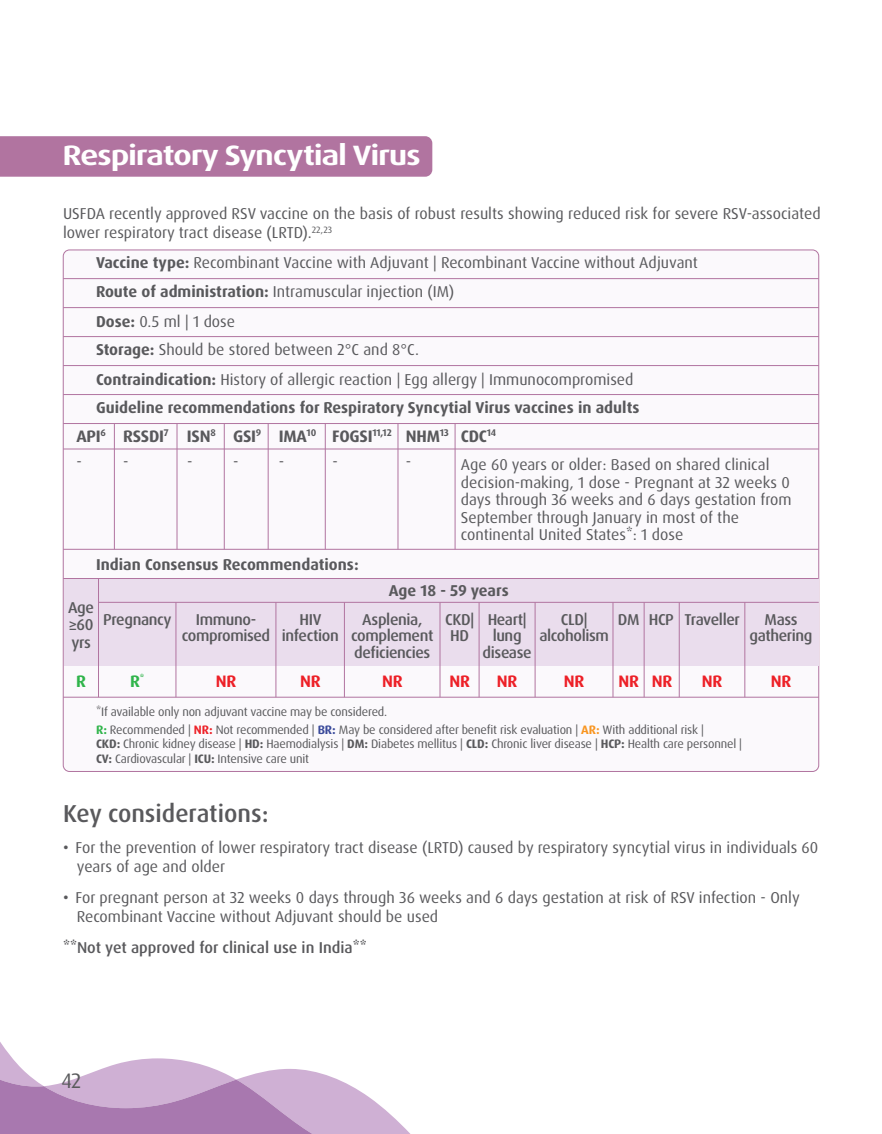
<style>
.page{position:relative;width:882px;height:1134px;background:#fff}
.page>*{position:absolute;margin:0;border:0;box-sizing:border-box;transform-origin:0 0}
.t1{font:700 expanded 28px "Dax Pro";letter-spacing:-.025em;color:#fff}
.t2{font:500 24.5px "Dax Pro";color:#59595c}
.t3{font:21px "Dax Pro";color:#595a5c}
.t4{font:700 16.62px "Dax Pro";letter-spacing:-.015em;color:#59595c}
.t5{font:700 16.62px "Dax Pro";letter-spacing:-.015em;color:#ed2027}
.t6{font:700 16.62px "Dax Pro";color:#2fb44a}
.t7{font:15.75px/17.5px "Dax Pro";color:#59595c}
.t8{font:500 15.75px/16.6px "Dax Pro";letter-spacing:-.025em;color:#59595c;text-align:center}
.t9{font:700 15.75px "Dax Pro";color:#59595c}
.t10{font:500 15.75px "Dax Pro";color:#59595c}
.t11{font:12.25px/18.2px "Dax Pro";letter-spacing:-.015em;color:#59595c}
.s1{font-weight:700}
.s2{font-weight:700;color:#2fb44a}
.s3{font-weight:700;color:#ed2027}
.s4{font-weight:700;color:#3a4a9b}
.s5{font-weight:700;color:#f89520}
.s6{font-weight:500}
</style>
<div class="page">
<svg style="left:0;top:1042px;width:411px;height:92px"></svg>
<div style="left:63px;top:250px;width:756px;height:521px;background:#fbf9fc;border-radius:6px"></div>
<div style="left:64px;top:579px;width:754px;height:87px;background:#eadded"></div>
<div style="left:0;top:136px;width:432px;height:41px;background:#b174a0"></div>
<hr style="left:63px;top:697px;width:756px;height:1px;background:#b174a0">
<hr style="left:63px;top:578px;width:756px;height:1px;background:#b174a0">
<hr style="left:98px;top:602px;width:721px;height:1px;background:#b174a0">
<hr style="left:535px;top:602px;width:1px;height:95px;background:#b174a0">
<hr style="left:613px;top:602px;width:1px;height:95px;background:#b174a0">
<hr style="left:644px;top:602px;width:1px;height:95px;background:#b174a0">
<hr style="left:679px;top:602px;width:1px;height:95px;background:#b174a0">
<hr style="left:744px;top:602px;width:1px;height:95px;background:#b174a0">
<hr style="left:479px;top:602px;width:1px;height:95px;background:#b174a0">
<hr style="left:440px;top:602px;width:1px;height:95px;background:#b174a0">
<hr style="left:344px;top:602px;width:1px;height:95px;background:#b174a0">
<hr style="left:276px;top:602px;width:1px;height:95px;background:#b174a0">
<hr style="left:176px;top:602px;width:1px;height:95px;background:#b174a0">
<hr style="left:98px;top:579px;width:1px;height:118px;background:#b174a0">
<hr style="left:63px;top:423px;width:756px;height:1px;background:#b174a0">
<hr style="left:63px;top:449px;width:756px;height:1px;background:#b174a0">
<hr style="left:63px;top:549px;width:756px;height:1px;background:#b174a0">
<hr style="left:114px;top:424px;width:1px;height:125px;background:#b174a0">
<hr style="left:177px;top:424px;width:1px;height:125px;background:#b174a0">
<hr style="left:224px;top:424px;width:1px;height:125px;background:#b174a0">
<hr style="left:268px;top:424px;width:1px;height:125px;background:#b174a0">
<hr style="left:325px;top:424px;width:1px;height:125px;background:#b174a0">
<hr style="left:398px;top:424px;width:1px;height:125px;background:#b174a0">
<hr style="left:455px;top:424px;width:1px;height:125px;background:#b174a0">
<hr style="left:63px;top:394px;width:756px;height:1px;background:#b174a0">
<hr style="left:63px;top:365px;width:756px;height:1px;background:#b174a0">
<hr style="left:63px;top:336px;width:756px;height:1px;background:#b174a0">
<hr style="left:63px;top:307px;width:756px;height:1px;background:#b174a0">
<hr style="left:63px;top:278px;width:756px;height:1px;background:#b174a0">
<h1 class="t1" style="left:63px;top:138px;width:359px">Respiratory Syncytial Virus</h1>
<p class="t7" style="left:63px;top:204px;width:759px;line-height:18.9px">USFDA recently approved RSV vaccine on the basis of robust results showing reduced risk for severe RSV-associated lower respiratory tract disease (LRTD).<sup>22,23</sup></p>
<p class="t7" style="left:96px;top:254px;width:603px"><span class="s1">Vaccine type:</span> Recombinant Vaccine with Adjuvant | Recombinant Vaccine without Adjuvant</p>
<p class="t7" style="left:96px;top:283px;width:360px"><span class="s1">Route of administration:</span> Intramuscular injection (IM)</p>
<p class="t7" style="left:96px;top:313px;width:141px"><span class="s1">Dose:</span> 0.5 ml | 1 dose</p>
<p class="t7" style="left:96px;top:341px;width:325px"><span class="s1">Storage:</span> Should be stored between 2°C and 8°C.</p>
<p class="t7" style="left:96px;top:371px;width:539px"><span class="s1">Contraindication:</span> History of allergic reaction | Egg allergy | Immunocompromised</p>
<p class="t9" style="left:96px;top:397px;width:545px">Guideline recommendations for Respiratory Syncytial Virus vaccines in adults</p>
<p class="t4" style="left:76px;top:425px;width:31px">API<sup>6</sup></p>
<p class="t4" style="left:233px;top:425px;width:30px">GSI<sup>9</sup></p>
<p class="t4" style="left:187px;top:425px;width:30px">ISN<sup>8</sup></p>
<p class="t4" style="left:332px;top:425px;width:61px">FOGSI<sup>11,12</sup></p>
<p class="t4" style="left:279px;top:425px;width:39px">IMA<sup>10</sup></p>
<p class="t7" style="left:279px;top:453px;width:7px">-</p>
<p class="t4" style="left:406px;top:425px;width:44px">NHM<sup>13</sup></p>
<p class="t4" style="left:123px;top:425px;width:47px">RSSDI<sup>7</sup></p>
<p class="t4" style="left:461px;top:425px;width:37px">CDC<sup>14</sup></p>
<p class="t7" style="left:77px;top:453px;width:7px">-</p>
<p class="t7" style="left:123px;top:453px;width:7px">-</p>
<p class="t7" style="left:187px;top:453px;width:7px">-</p>
<p class="t7" style="left:233px;top:453px;width:7px">-</p>
<p class="t7" style="left:332px;top:453px;width:7px">-</p>
<p class="t7" style="left:406px;top:453px;width:7px">-</p>
<p class="t7" style="left:461px;top:456px;width:332px">Age 60 years or older: Based on shared clinical decision-making, 1 dose - Pregnant at 32 weeks 0 days through 36 weeks and 6 days gestation from September through January in most of the continental United States*: 1 dose</p>
<p class="t9" style="left:96px;top:554px;width:264px">Indian Consensus Recommendations:</p>
<p class="t9" style="left:389px;top:580px;width:121px">Age 18 - 59 years</p>
<p class="t8" style="left:68px;top:599px;width:27px;line-height:17.5px;text-align:justify">Age ≥60 yrs</p>
<p class="t8" style="left:103px;top:611px;width:70px">Pregnancy</p>
<p class="t8" style="left:182px;top:611px;width:90px">Immuno&shy;compromised</p>
<p class="t8" style="left:445px;top:611px;width:30px">CKD|<br>HD</p>
<p class="t8" style="left:483px;top:611px;width:51px">Heart| lung disease</p>
<p class="t8" style="left:539px;top:611px;width:71px">CLD| alcoholism</p>
<p class="t8" style="left:618px;top:611px;width:124px">DM HCP Traveller</p>
<p class="t8" style="left:749px;top:611px;width:65px">Mass gathering</p>
<p class="t8" style="left:351px;top:611px;width:84px">Asplenia, complement deficiencies</p>
<p class="t8" style="left:282px;top:611px;width:58px">HIV infection</p>
<p class="t6" style="left:76px;top:671px;width:11px">R</p>
<p class="t6" style="left:130px;top:671px;width:16px">R<sup>*</sup></p>
<p class="t5" style="left:216px;top:671px;width:22px">NR</p>
<p class="t5" style="left:300px;top:671px;width:22px">NR</p>
<p class="t5" style="left:382px;top:671px;width:22px">NR</p>
<p class="t5" style="left:449px;top:671px;width:22px">NR</p>
<p class="t5" style="left:497px;top:671px;width:22px">NR</p>
<p class="t5" style="left:564px;top:671px;width:22px">NR</p>
<p class="t5" style="left:618px;top:671px;width:56px">NR NR</p>
<p class="t5" style="left:702px;top:671px;width:22px">NR</p>
<p class="t5" style="left:771px;top:671px;width:22px">NR</p>
<p class="t11" style="left:96px;top:702px;width:610px">*If available only non adjuvant vaccine may be considered.<br><span class="s2">R:</span> Recommended | <span class="s3">NR:</span> Not recommended | <span class="s4">BR:</span> May be considered after benefit risk evaluation | <span class="s5">AR:</span> With additional risk |</p>
<p class="t11" style="left:96px;top:737px;width:648px;line-height:14.7px"><span class="s1">CKD:</span> Chronic kidney disease | <span class="s1">HD:</span> Haemodialysis | <span class="s1">DM:</span> Diabetes mellitus | <span class="s1">CLD:</span> Chronic liver disease | <span class="s1">HCP:</span> Health care personnel |<br><span class="s1">CV:</span> Cardiovascular | <span class="s1">ICU:</span> Intensive care unit</p>
<h2 class="t2" style="left:63px;top:797px;width:207px">Key considerations:</h2>
<p class="t7" style="left:77px;top:838px;width:743px;line-height:18.9px;text-indent:-14px"><span class="s6">•</span> For the prevention of lower respiratory tract disease (LRTD) caused by respiratory syncytial virus in individuals 60 years of age and older</p>
<p class="t7" style="left:77px;top:888px;width:725px;line-height:18.9px;text-indent:-14px"><span class="s6">•</span> For pregnant person at 32 weeks 0 days through 36 weeks and 6 days gestation at risk of RSV infection - Only<br>Recombinant Vaccine without Adjuvant should be used</p>
<p class="t10" style="left:63px;top:937px;width:305px">**Not yet approved for clinical use in India**</p>
<h3 class="t3" style="left:62px;top:1067px;width:21px">42</h3>
</div>
